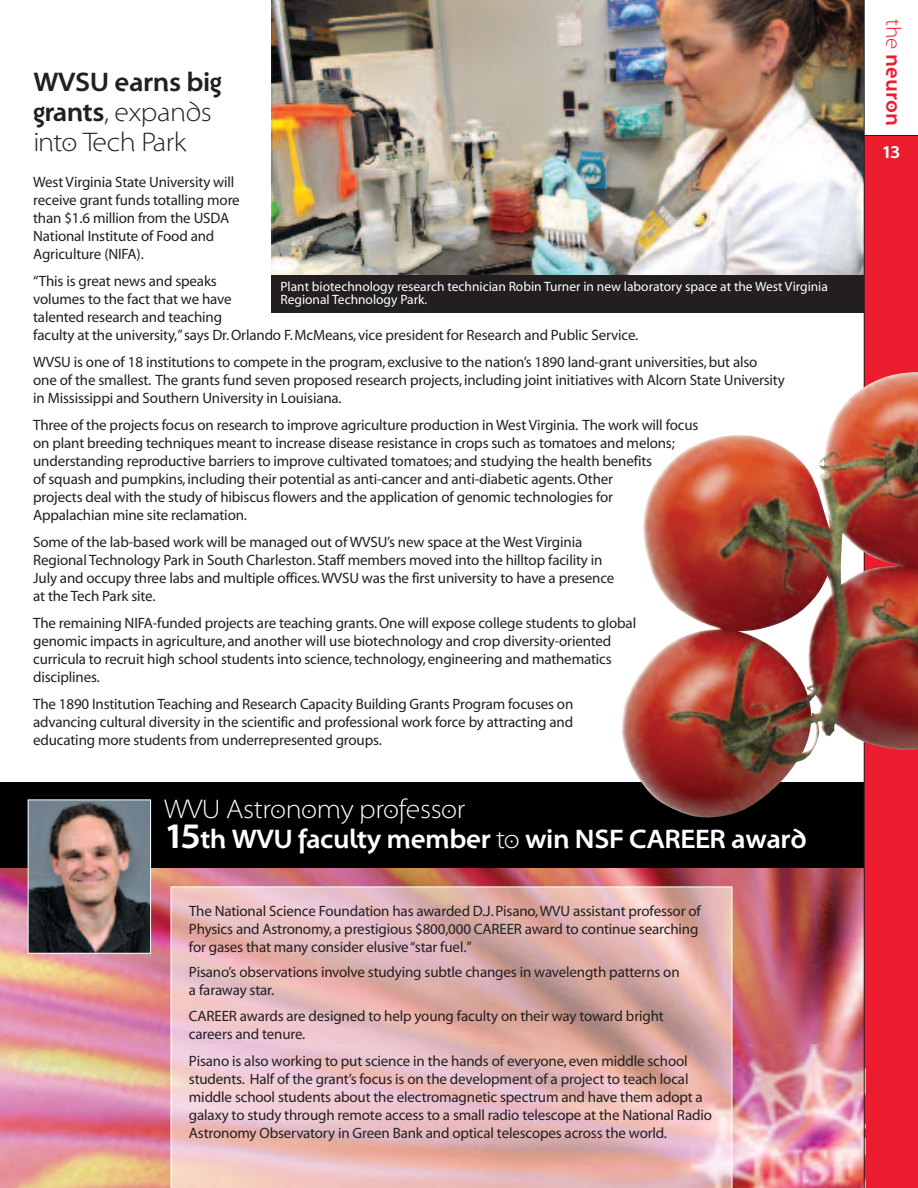
<style>
.page{position:relative;width:918px;height:1188px;background:#fff}
.page>*{position:absolute;margin:0;border:0;box-sizing:border-box;transform-origin:0 0}
.t1{font:700 27px/30px "Santana";letter-spacing:-.015em;color:#fff}
.t2{font:27px/30px "Santana";letter-spacing:-.015em;color:#231f20}
.t3{font:700 21px "Santana";color:#ea1c2e}
.t4{font:700 18px "Santana";color:#fff}
.t5{font:15px/18px "Myriad";letter-spacing:-.01em;color:#231f20}
.t6{font:13.5px/13.5px "Myriad";color:#fff}
.s1{font-weight:700}
.s2{font-weight:400}
.s3{font-size:36px}
</style>
<div class="page">
<img style="left:0;top:867px;width:864px;height:321px">
<div style="left:864px;top:135px;width:54px;height:1053px;background:#ea1c2e"></div>
<hr style="left:864px;top:135px;width:54px;height:1px;background:#231f20">
<div style="left:0;top:782px;width:864px;height:85px;background:#000"></div>
<img style="left:30px;top:802px;width:119px;height:150px">
<div style="left:28px;top:800px;width:123px;height:154px;border:1px solid #fff"></div>
<img style="left:272px;top:0;width:592px;height:276px">
<img style="left:732px;top:1044px;width:132px;height:144px">
<svg style="left:171px;top:887px;width:561px;height:301px;background:#e4b7b7"></svg>
<div style="left:272px;top:276px;width:592px;height:37px;background:#231f20"></div>
<hr style="left:864px;top:0;width:1px;height:1188px;background:#231f20">
<img style="left:622px;top:371px;width:296px;height:447px">
<h1 class="t2" style="left:33px;top:69px;width:190px"><span class="s1">WVSU earns big grants</span>, expands into Tech Park</h1>
<p class="t5" style="left:33px;top:174px;width:208px">West Virginia State University will receive grant funds totalling more than $1.6 million from the USDA<br>National Institute of Food and<br>Agriculture (NIFA).</p>
<p class="t5" style="left:33px;top:273px;width:607px">“This is great news and speaks<br>volumes to the fact that we have<br>talented research and teaching<br>faculty at the university,”says Dr.Orlando F.McMeans, vice president for Research and Public Service.</p>
<p class="t5" style="left:33px;top:354px;width:753px">WVSU is one of 18 institutions to compete in the program,exclusive to the nation’s 1890 land-grant universities,but also<br>one of the smallest. The grants fund seven proposed research projects, including joint initiatives with Alcorn State University in Mississippi and Southern University in Louisiana.</p>
<p class="t5" style="left:33px;top:417px;width:667px">Three of the projects focus on research to improve agriculture production in West Virginia. The work will focus on plant breeding techniques meant to increase disease resistance in crops such as tomatoes and melons; understanding reproductive barriers to improve cultivated tomatoes; and studying the health benefits<br>of squash and pumpkins, including their potential as anti-cancer and anti-diabetic agents.Other<br>projects deal with the study of hibiscus flowers and the application of genomic technologies for<br>Appalachian mine site reclamation.</p>
<p class="t5" style="left:33px;top:534px;width:583px">Some of the lab-based work will be managed out of WVSU’s new space at the West Virginia Regional Technology Park in South Charleston.Staff members moved into the hilltop facility in July and occupy three labs and multiple offices.WVSU was the first university to have a presence at the Tech Park site.</p>
<p class="t5" style="left:33px;top:615px;width:605px">The remaining NIFA-funded projects are teaching grants.One will expose college students to global genomic impacts in agriculture, and another will use biotechnology and crop diversity-oriented curricula to recruit high school students into science,technology,engineering and mathematics disciplines.</p>
<p class="t5" style="left:33px;top:696px;width:542px;text-align:justify">The 1890 Institution Teaching and Research Capacity Building Grants Program focuses on advancing cultural diversity in the scientific and professional work force by attracting and educating more students from underrepresented groups.</p>
<p class="t6" style="left:280px;top:281px;width:549px">Plant biotechnology research technician Robin Turner in new laboratory space at the West Virginia<br>Regional Technology Park.</p>
<h1 class="t1" style="left:164px;top:795px;width:644px"><span class="s2">WVU Astronomy professor<br></span><span class="s3">15</span>th WVU faculty member <span class="s2">to</span> win NSF CAREER award</h1>
<p class="t5" style="left:189px;top:903px;width:513px">The National Science Foundation has awarded D.J.Pisano,WVU assistant professor of<br>Physics and Astronomy, a prestigious $800,000 CAREER award to continue searching for gases that many consider elusive“star fuel.”</p>
<p class="t5" style="left:189px;top:965px;width:492px">Pisano’s observations involve studying subtle changes in wavelength patterns on a faraway star.</p>
<p class="t5" style="left:189px;top:1008px;width:476px">CAREER awards are designed to help young faculty on their way toward bright careers and tenure.</p>
<p class="t5" style="left:189px;top:1053px;width:525px">Pisano is also working to put science in the hands of everyone,even middle school students. Half of the grant’s focus is on the development of a project to teach local middle school students about the electromagnetic spectrum and have them adopt a galaxy to study through remote access to a small radio telescope at the National Radio Astronomy Observatory in Green Bank and optical telescopes across the world.</p>
<h2 class="t3" style="left:906px;top:19px;width:108px;rotate:90deg"><span class="s2">the</span> neuron</h2>
<p class="t4" style="left:882px;top:142px;width:20px">13</p>
</div>
